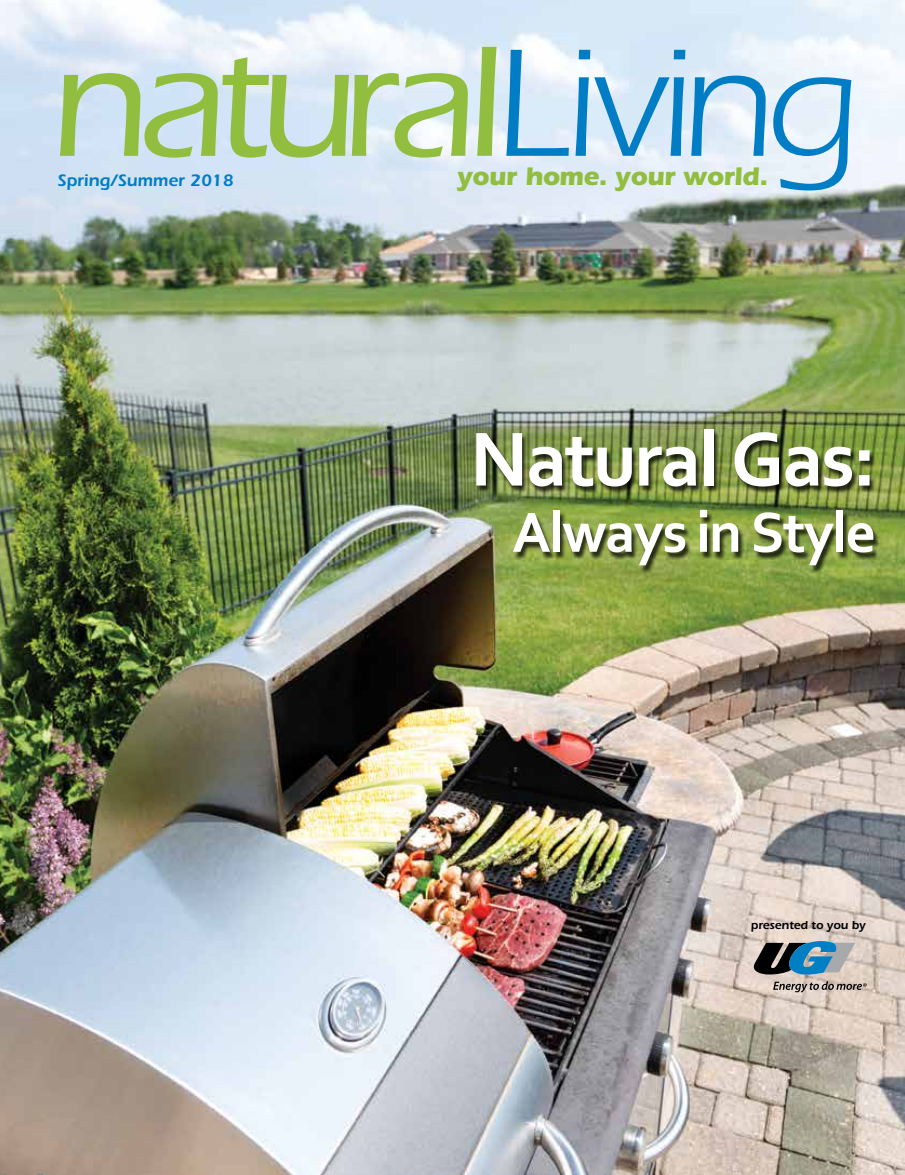
<style>
.page{position:relative;width:905px;height:1175px;background:#fff}
.page>*{position:absolute;margin:0;border:0;box-sizing:border-box;transform-origin:0 0}
.t1{font:500 163.35px "Itc Eras";letter-spacing:-.055em;color:#91be3e}
.t2{font:700 80.1px "Corbel";letter-spacing:-.03em;color:#fff}
.t3{font:700 59.25px "Corbel";letter-spacing:-.03em;color:#fff}
.t4{font:700 26.25px "Itc Eras";letter-spacing:-.02em;color:#91be3e}
.t5{font:600 17.25px "Itc Eras";color:#007dc4}
.t6{font:600 12px "Itc Eras";color:#000}
.s1{font-weight:400;font-size:158.85px;color:#007dc4}
.s2{font-weight:400;font-size:152.55px;color:#007dc4}
</style>
<div class="page">
<img style="left:0;top:0;width:904px;height:1174px">
<div style="left:475px;top:430px;width:405px;height:143px;background:#000;opacity:.75"></div>
<svg style="left:773px;top:981px;width:93px;height:11px"></svg>
<svg style="left:750px;top:941px;width:105px;height:34px;background:#627f8e"></svg>
<h1 class="t1" style="left:49px;top:11px;width:811px">natural<span class="s1">livin</span><span class="s2">g</span></h1>
<p class="t5" style="left:57px;top:170px;width:178px">Spring/Summer 2018</p>
<p class="t4" style="left:457px;top:161px;width:312px">your home. your world.</p>
<h2 class="t2" style="left:470px;top:409px;width:407px">Natural Gas:</h2>
<h3 class="t3" style="left:512px;top:495px;width:365px">Always in Style</h3>
<p class="t6" style="left:751px;top:918px;width:116px">presented to you by</p>
</div>
